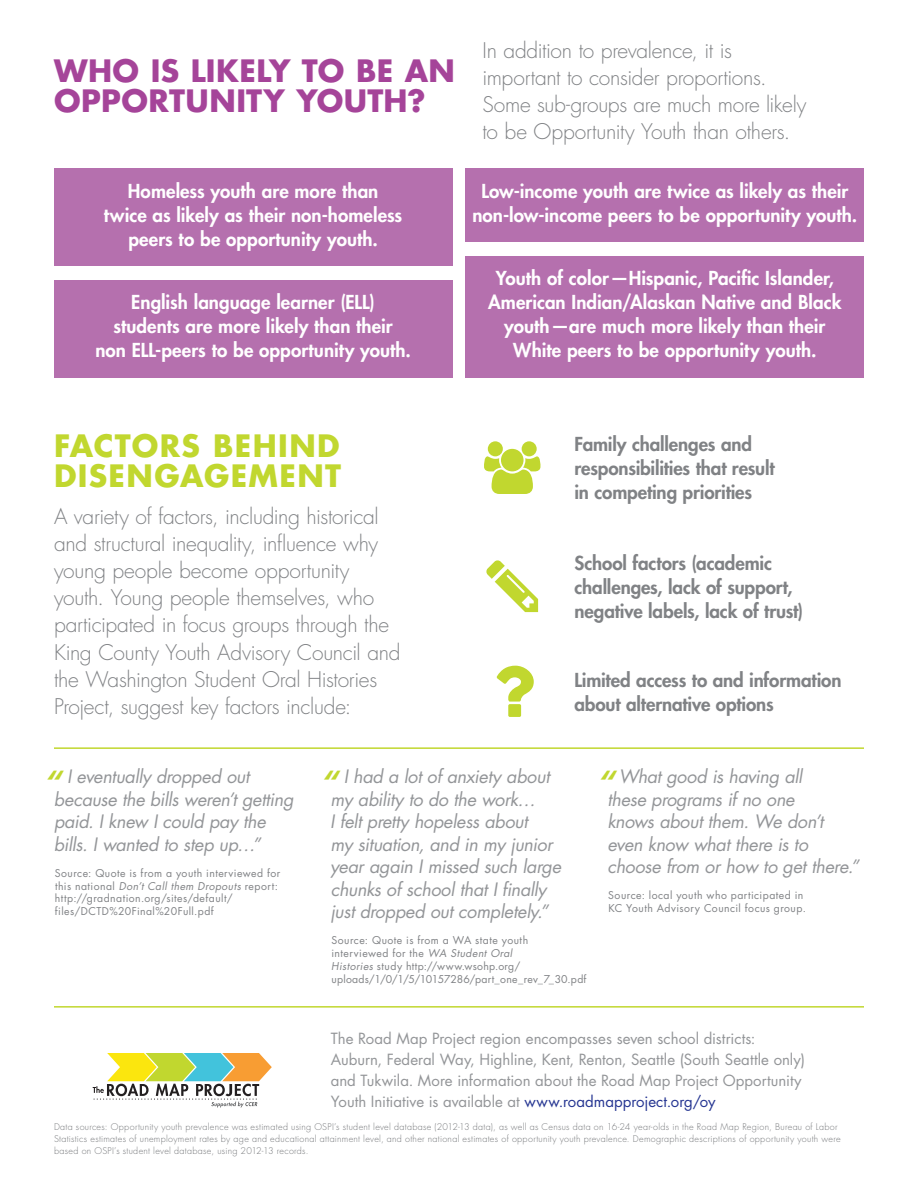
<style>
.page{position:relative;width:918px;height:1188px;background:#fff}
.page>*{position:absolute;margin:0;border:0;box-sizing:border-box;transform-origin:0 0}
.t1{font:700 30px/30px "Futura Std";letter-spacing:.015em;color:#a54499}
.t2{font:700 30px/30px "Futura Std";letter-spacing:.045em;color:#c1d72f}
.t3{font:italic 700 27px "Futura Std";color:#c1d72f}
.t4{font:300 21px/27px "Futura Std";letter-spacing:-.015em;color:#808285}
.t5{font:800 18.75px/24px "Futura Std";letter-spacing:.005em;color:#fff;text-align:center}
.t6{font:800 18.75px/24px "Futura Std";letter-spacing:-.005em;color:#808285}
.t7{font:italic 18px/22.5px "Futura Std";letter-spacing:-.015em;color:#939598}
.t8{font:15px/21px "Futura Std";color:#939598}
.t9{font:10.5px/12.8px "Futura Std";letter-spacing:.045em;color:#808285}
.t10{font:300 9px/12px "Futura Std";letter-spacing:.03em;color:#76787b}
.s1{font-style:italic}
.s2{color:#263692}
</style>
<div class="page">
<svg style="left:497px;top:666px;width:37px;height:51px"></svg>
<svg style="left:484px;top:441px;width:57px;height:53px"></svg>
<svg style="left:486px;top:560px;width:52px;height:52px"></svg>
<svg style="left:93px;top:1053px;width:179px;height:54px"></svg>
<hr style="left:54px;top:747px;width:810px;height:2px;background:#c1d72f">
<hr style="left:54px;top:1006px;width:810px;height:2px;background:#c1d72f">
<div style="left:54px;top:169px;width:398px;height:97px;background:#b570ae"></div>
<div style="left:466px;top:169px;width:398px;height:73px;background:#b570ae"></div>
<div style="left:466px;top:256px;width:398px;height:121px;background:#b570ae"></div>
<div style="left:54px;top:280px;width:398px;height:97px;background:#b570ae"></div>
<h1 class="t1" style="left:54px;top:56px;width:402px">WHO IS LIKELY TO BE AN<br>OPPORTUNITY YOUTH?</h1>
<h3 class="t4" style="left:483px;top:37px;width:325px">In addition to prevalence, it is important to consider proportions.<br>Some sub-groups are much more likely to be Opportunity Youth than others.</h3>
<h3 class="t5" style="left:104px;top:179px;width:300px">Homeless youth are more than<br>twice as likely as their non-homeless peers to be opportunity youth.</h3>
<h3 class="t5" style="left:472px;top:179px;width:386px">Low-income youth are twice as likely as their non-low-income peers to be opportunity youth.</h3>
<h3 class="t5" style="left:488px;top:266px;width:355px">Youth of color—Hispanic, Pacific Islander, American Indian/Alaskan Native and Black youth—are much more likely than their White peers to be opportunity youth.</h3>
<h3 class="t5" style="left:95px;top:290px;width:317px">English language learner (ELL)<br>students are more likely than their<br>non ELL-peers to be opportunity youth.</h3>
<h1 class="t2" style="left:54px;top:430px;width:289px">FACTORS BEHIND<br>DISENGAGEMENT</h1>
<p class="t4" style="left:54px;top:504px;width:348px">A variety of factors, including historical and structural inequality, influence why young people become opportunity youth. Young people themselves, who participated in focus groups through the King County Youth Advisory Council and the Washington Student Oral Histories Project, suggest key factors include:</p>
<h3 class="t6" style="left:574px;top:432px;width:202px">Family challenges and responsibilities that result in competing priorities</h3>
<h3 class="t6" style="left:574px;top:551px;width:230px">School factors (academic challenges, lack of support, negative labels, lack of trust)</h3>
<h3 class="t6" style="left:574px;top:668px;width:268px">Limited access to and information about alternative options</h3>
<h3 class="t7" style="left:330px;top:765px;width:233px;text-indent:14px">I had a lot of anxiety about my ability to do the work…<br>I felt pretty hopeless about<br>my situation, and in my junior year again I missed such large chunks of school that I finally just dropped out completely.”</h3>
<p class="t9" style="left:331px;top:934px;width:257px">Source: Quote is from a WA state youth interviewed for the <span class="s1">WA Student Oral<br>Histories</span> study http://www.wsohp.org/ uploads/1/0/1/5/10157286/part_one_rev_7_30.pdf</p>
<h3 class="t7" style="left:54px;top:765px;width:241px;text-indent:13px">I eventually dropped out because the bills weren’t getting paid. I knew I could pay the bills. I wanted to step up…”</h3>
<p class="t9" style="left:55px;top:867px;width:227px">Source: Quote is from a youth interviewed for this national <span class="s1">Don’t Call them Dropouts</span> report: http://gradnation.org/sites/default/ files/DCTD%20Final%20Full.pdf</p>
<h3 class="t7" style="left:607px;top:765px;width:253px;text-indent:12px">What good is having all<br>these programs if no one<br>knows about them. We don’t even know what there is to choose from or how to get there.”</h3>
<p class="t9" style="left:608px;top:889px;width:199px">Source: local youth who participated in<br>KC Youth Advisory Council focus group.</p>
<h2 class="t3" style="left:45px;top:762px;width:18px">“</h2>
<h2 class="t3" style="left:322px;top:762px;width:18px">“</h2>
<h2 class="t3" style="left:598px;top:762px;width:18px">“</h2>
<p class="t8" style="left:331px;top:1029px;width:476px">The Road Map Project region encompasses seven school districts:<br>Auburn, Federal Way, Highline, Kent, Renton, Seattle (South Seattle only) and Tukwila. More information about the Road Map Project Opportunity Youth Initiative is available at <span class="s2">www.roadmapproject.org/oy</span></p>
<p class="t10" style="left:54px;top:1121px;width:788px">Data sources: Opportunity youth prevalence was estimated using OSPI’s student level database (2012-13 data), as well as Census data on 16-24 year-olds in the Road Map Region, Bureau of Labor<br>Statistics estimates of unemployment rates by age and educational attainment level, and other national estimates of opportunity youth prevalence. Demographic descriptions of opportunity youth were based on OSPI’s student level database, using 2012-13 records.</p>
</div>
